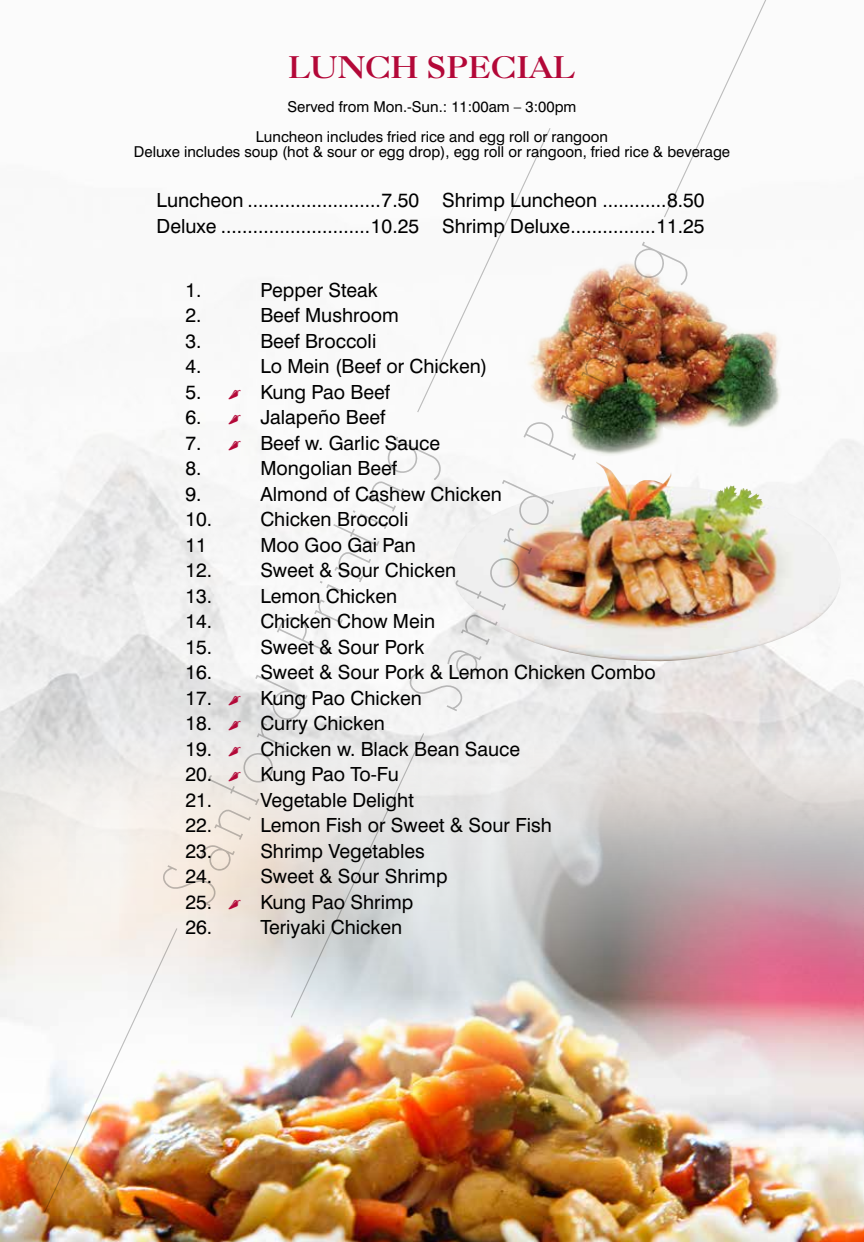
<style>
.page{position:relative;width:864px;height:1242px;background:#fff}
.page>*{position:absolute;margin:0;border:0;box-sizing:border-box;transform-origin:0 0}
.t1{font:700 30px "Caslon BT";color:#b30838}
.t2{font:19.5px/25.5px "Swiss 721 BT";color:#000}
.t3{font:19.5px "Swiss 721 BT";letter-spacing:-.02em;color:#000}
.t4{font:15px/30px "Swiss 721 BT";color:#000;text-align:center}
</style>
<div class="page">
<img style="left:0;top:664px;width:864px;height:578px">
<img style="left:689px;top:261px;width:96px;height:198px">
<img style="left:689px;top:461px;width:156px;height:202px">
<img style="left:43px;top:927px;width:135px;height:287px">
<svg style="left:416px;top:127px;width:136px;height:115px"></svg>
<svg style="left:161px;top:437px;width:282px;height:469px;fill:#f5f4f4"></svg>
<svg style="left:290px;top:732px;width:135px;height:287px;background:#dddede"></svg>
<svg style="left:663px;top:0;width:135px;height:219px"></svg>
<img style="left:408px;top:242px;width:281px;height:469px">
<svg style="left:229px;top:440px;width:12px;height:10px"></svg>
<svg style="left:229px;top:695px;width:12px;height:10px"></svg>
<svg style="left:229px;top:721px;width:12px;height:10px"></svg>
<svg style="left:229px;top:746px;width:12px;height:10px"></svg>
<svg style="left:229px;top:772px;width:12px;height:10px"></svg>
<svg style="left:229px;top:899px;width:12px;height:10px"></svg>
<h1 class="t1" style="left:288px;top:49px;width:289px">LUNCH SPECIAL</h1>
<p class="t4" style="left:256px;top:91px;width:354px">Served from Mon.-Sun.: 11:00am – 3:00pm<br>Luncheon includes fried rice and egg roll or rangoon</p>
<p class="t4" style="left:134px;top:136px;width:598px">Deluxe includes soup (hot &amp; sour or egg drop), egg roll or rangoon, fried rice &amp; beverage</p>
<p class="t2" style="left:157px;top:187px;width:264px">Luncheon .........................7.50<br>Deluxe ............................10.25</p>
<p class="t2" style="left:442px;top:187px;width:264px">Shrimp Luncheon ............8.50<br>Shrimp Deluxe................11.25</p>
<p class="t2" style="left:185px;top:277px;width:18px">1.</p>
<p class="t2" style="left:260px;top:277px;width:119px">Pepper Steak</p>
<p class="t2" style="left:185px;top:302px;width:18px">2.</p>
<p class="t2" style="left:260px;top:302px;width:140px">Beef Mushroom</p>
<p class="t2" style="left:185px;top:328px;width:18px">3.</p>
<p class="t2" style="left:260px;top:328px;width:117px">Beef Broccoli</p>
<p class="t2" style="left:185px;top:353px;width:18px">4.</p>
<p class="t2" style="left:260px;top:353px;width:229px">Lo Mein (Beef or Chicken)</p>
<p class="t2" style="left:185px;top:379px;width:18px">5.</p>
<p class="t2" style="left:260px;top:379px;width:131px">Kung Pao Beef</p>
<p class="t2" style="left:185px;top:404px;width:18px">6.</p>
<p class="t2" style="left:260px;top:404px;width:126px">Jalapeño Beef</p>
<p class="t2" style="left:185px;top:430px;width:18px">7.</p>
<p class="t2" style="left:260px;top:430px;width:181px">Beef w. Garlic Sauce</p>
<p class="t2" style="left:185px;top:455px;width:18px">8.</p>
<p class="t2" style="left:260px;top:455px;width:138px">Mongolian Beef</p>
<p class="t2" style="left:185px;top:481px;width:18px">9.</p>
<p class="t2" style="left:260px;top:481px;width:243px">Almond of Cashew Chicken</p>
<p class="t2" style="left:185px;top:506px;width:28px">10.</p>
<p class="t2" style="left:260px;top:506px;width:150px">Chicken Broccoli</p>
<p class="t2" style="left:185px;top:532px;width:23px">11</p>
<p class="t2" style="left:260px;top:532px;width:157px">Moo Goo Gai Pan</p>
<p class="t2" style="left:185px;top:557px;width:28px">12.</p>
<p class="t2" style="left:260px;top:557px;width:197px">Sweet &amp; Sour Chicken</p>
<p class="t2" style="left:185px;top:583px;width:28px">13.</p>
<p class="t2" style="left:260px;top:583px;width:139px">Lemon Chicken</p>
<p class="t2" style="left:185px;top:608px;width:28px">14.</p>
<p class="t2" style="left:260px;top:608px;width:176px">Chicken Chow Mein</p>
<p class="t2" style="left:185px;top:634px;width:28px">15.</p>
<p class="t2" style="left:260px;top:634px;width:166px">Sweet &amp; Sour Pork</p>
<p class="t2" style="left:185px;top:659px;width:28px">16.</p>
<p class="t2" style="left:260px;top:659px;width:397px">Sweet &amp; Sour Pork &amp; Lemon Chicken Combo</p>
<p class="t2" style="left:185px;top:685px;width:28px">17.</p>
<p class="t2" style="left:260px;top:685px;width:163px">Kung Pao Chicken</p>
<p class="t2" style="left:185px;top:710px;width:28px">18.</p>
<p class="t2" style="left:260px;top:710px;width:126px">Curry Chicken</p>
<p class="t2" style="left:185px;top:736px;width:28px">19.</p>
<p class="t2" style="left:260px;top:736px;width:261px">Chicken w. Black Bean Sauce</p>
<p class="t2" style="left:185px;top:761px;width:28px">20.</p>
<p class="t3" style="left:260px;top:762px;width:140px">Kung Pao To-Fu</p>
<p class="t2" style="left:185px;top:787px;width:28px">21.</p>
<p class="t2" style="left:260px;top:787px;width:155px">Vegetable Delight</p>
<p class="t2" style="left:185px;top:812px;width:28px">22.</p>
<p class="t2" style="left:260px;top:812px;width:293px">Lemon Fish or Sweet &amp; Sour Fish</p>
<p class="t2" style="left:185px;top:838px;width:28px">23.</p>
<p class="t2" style="left:260px;top:838px;width:166px">Shrimp Vegetables</p>
<p class="t2" style="left:185px;top:863px;width:28px">24.</p>
<p class="t2" style="left:260px;top:863px;width:189px">Sweet &amp; Sour Shrimp</p>
<p class="t2" style="left:185px;top:889px;width:28px">25.</p>
<p class="t2" style="left:260px;top:889px;width:155px">Kung Pao Shrimp</p>
<p class="t2" style="left:185px;top:914px;width:28px">26.</p>
<p class="t2" style="left:260px;top:914px;width:143px">Teriyaki Chicken</p>
</div>
